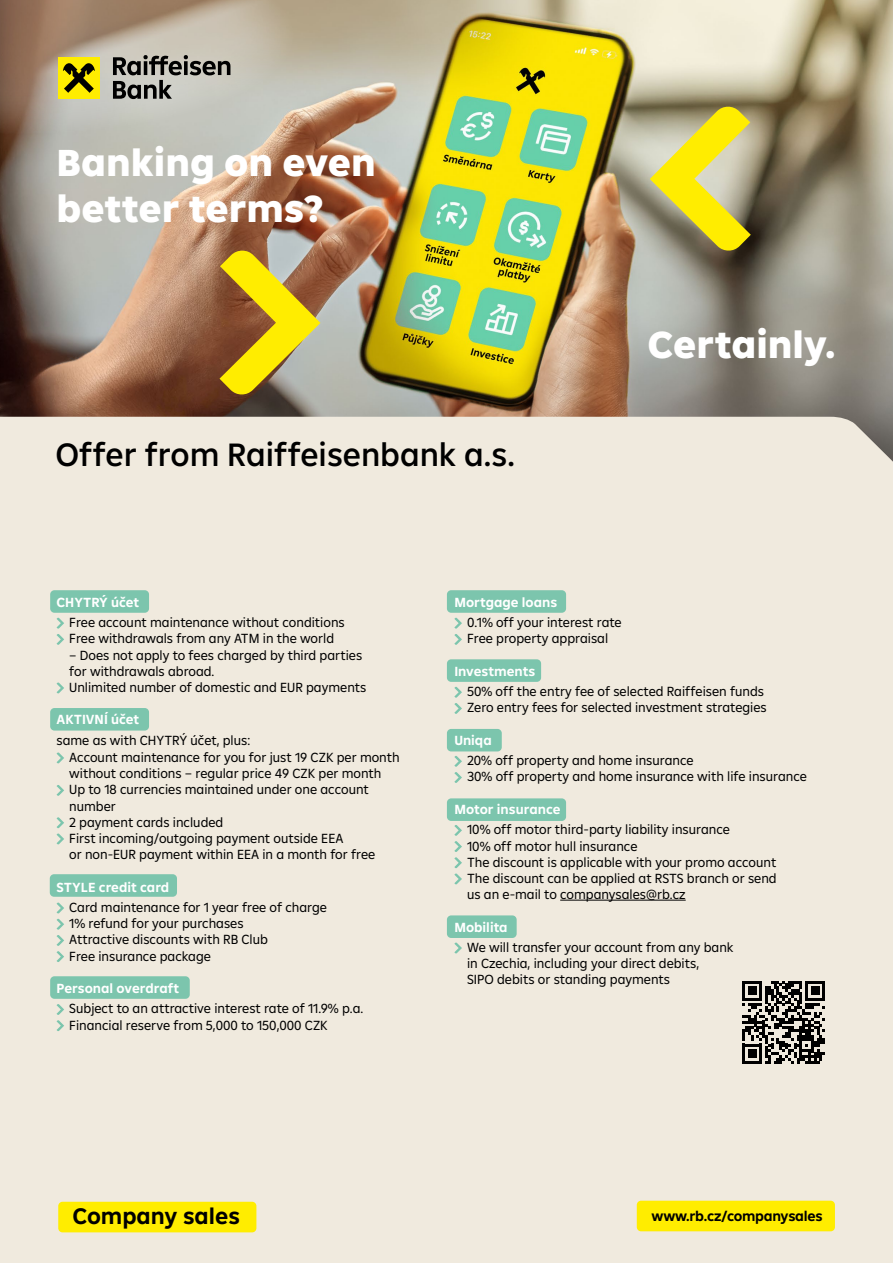
<style>
.page{position:relative;width:893px;height:1263px;background:#fff}
.page>*{position:absolute;margin:0;border:0;box-sizing:border-box;transform-origin:0 0}
.t1{font:900 38.4px/46px "Amalia";color:#fff}
.t2{font:500 33px "Amalia";color:#000}
.t3{font:700 22.95px "Amalia";color:#000}
.t4{font:700 14.25px "Amalia";letter-spacing:-.02em;color:#000}
.t5{font:13.5px/16.2px "Amalia";color:#000}
.t6{font:700 13.5px "Amalia";color:#fff}
</style>
<div class="page">
<img style="left:0;top:0;width:893px;height:417px">
<div style="left:0;top:417px;width:893px;height:846px;background:#f0eade"></div>
<svg style="left:0;top:0;width:294px;height:134px"></svg>
<svg style="left:650px;top:105px;width:101px;height:147px"></svg>
<svg style="left:219px;top:249px;width:101px;height:147px"></svg>
<div style="left:58px;top:1202px;width:198px;height:30px;background:#ffed00;border-radius:4px"></div>
<div style="left:50px;top:590px;width:99px;height:23px;background:#7cc5ad;border-radius:4px"></div>
<div style="left:50px;top:708px;width:99px;height:22px;background:#7cc5ad;border-radius:4px"></div>
<div style="left:50px;top:976px;width:140px;height:23px;background:#7cc5ad;border-radius:4px"></div>
<div style="left:447px;top:915px;width:70px;height:23px;background:#7cc5ad;border-radius:4px"></div>
<div style="left:447px;top:798px;width:119px;height:23px;background:#7cc5ad;border-radius:4px"></div>
<div style="left:447px;top:729px;width:55px;height:22px;background:#7cc5ad;border-radius:4px"></div>
<div style="left:447px;top:659px;width:94px;height:23px;background:#7cc5ad;border-radius:4px"></div>
<div style="left:447px;top:590px;width:119px;height:23px;background:#7cc5ad;border-radius:4px"></div>
<div style="left:50px;top:874px;width:127px;height:23px;background:#7cc5ad;border-radius:4px"></div>
<div style="left:637px;top:1201px;width:198px;height:30px;background:#ffed00;border-radius:4px"></div>
<svg style="left:57px;top:618px;width:7px;height:27px"></svg>
<svg style="left:57px;top:682px;width:7px;height:11px"></svg>
<svg style="left:57px;top:752px;width:7px;height:11px"></svg>
<svg style="left:57px;top:785px;width:7px;height:11px"></svg>
<svg style="left:57px;top:817px;width:7px;height:27px"></svg>
<svg style="left:57px;top:902px;width:7px;height:11px"></svg>
<svg style="left:57px;top:919px;width:7px;height:43px"></svg>
<svg style="left:57px;top:1004px;width:7px;height:27px"></svg>
<hr style="left:560px;top:900px;width:126px;height:1px;background:#000">
<svg style="left:454px;top:618px;width:8px;height:27px"></svg>
<svg style="left:454px;top:687px;width:8px;height:27px"></svg>
<svg style="left:454px;top:756px;width:8px;height:27px"></svg>
<svg style="left:454px;top:825px;width:8px;height:59px"></svg>
<svg style="left:454px;top:942px;width:8px;height:11px"></svg>
<svg style="left:742px;top:981px;width:83px;height:83px"></svg>
<p class="t1" style="left:57px;top:138px;width:321px">Banking on even better terms?</p>
<p class="t2" style="left:55px;top:433px;width:461px">Offer from Raiffeisenbank a.s.</p>
<p class="t1" style="left:648px;top:320px;width:189px">Certainly.</p>
<p class="t6" style="left:57px;top:593px;width:84px">CHYTRÝ účet</p>
<p class="t5" style="left:69px;top:614px;width:277px">Free account maintenance without conditions</p>
<p class="t5" style="left:69px;top:630px;width:266px">Free withdrawals from any ATM in the world</p>
<p class="t5" style="left:69px;top:646px;width:294px">– Does not apply to fees charged by third parties for withdrawals abroad.</p>
<p class="t5" style="left:69px;top:678px;width:299px">Unlimited number of domestic and EUR payments</p>
<p class="t6" style="left:57px;top:711px;width:84px">AKTIVNÍ účet</p>
<p class="t5" style="left:57px;top:731px;width:195px">same as with CHYTRÝ účet, plus:</p>
<p class="t5" style="left:69px;top:748px;width:332px">Account maintenance for you for just 19 CZK per month without conditions – regular price 49 CZK per month</p>
<p class="t5" style="left:69px;top:781px;width:301px">Up to 18 currencies maintained under one account number</p>
<p class="t5" style="left:69px;top:813px;width:156px">2 payment cards included</p>
<p class="t5" style="left:69px;top:829px;width:308px">First incoming/outgoing payment outside EEA<br>or non-EUR payment within EEA in a month for free</p>
<p class="t6" style="left:57px;top:878px;width:114px">STYLE credit card</p>
<p class="t5" style="left:69px;top:899px;width:259px">Card maintenance for 1 year free of charge</p>
<p class="t5" style="left:69px;top:915px;width:176px">1% refund for your purchases</p>
<p class="t5" style="left:69px;top:931px;width:200px">Attractive discounts with RB Club</p>
<p class="t5" style="left:69px;top:947px;width:143px">Free insurance package</p>
<p class="t6" style="left:57px;top:979px;width:124px">Personal overdraft</p>
<p class="t5" style="left:69px;top:1000px;width:296px">Subject to an attractive interest rate of 11.9% p.a.</p>
<p class="t5" style="left:69px;top:1016px;width:260px">Financial reserve from 5,000 to 150,000 CZK</p>
<p class="t6" style="left:454px;top:593px;width:104px">Mortgage loans</p>
<p class="t5" style="left:467px;top:614px;width:156px">0.1% off your interest rate</p>
<p class="t5" style="left:467px;top:630px;width:143px">Free property appraisal</p>
<p class="t6" style="left:454px;top:662px;width:82px">Investments</p>
<p class="t5" style="left:467px;top:683px;width:298px">50% off the entry fee of selected Raiffeisen funds</p>
<p class="t5" style="left:467px;top:699px;width:301px">Zero entry fees for selected investment strategies</p>
<p class="t6" style="left:454px;top:731px;width:39px">Uniqa</p>
<p class="t5" style="left:467px;top:752px;width:228px">20% off property and home insurance</p>
<p class="t5" style="left:467px;top:768px;width:341px">30% off property and home insurance with life insurance</p>
<p class="t6" style="left:454px;top:800px;width:108px">Motor insurance</p>
<p class="t5" style="left:467px;top:821px;width:264px">10% off motor third-party liability insurance</p>
<p class="t5" style="left:467px;top:837px;width:172px">10% off motor hull insurance</p>
<p class="t5" style="left:467px;top:853px;width:311px">The discount is applicable with your promo account</p>
<p class="t5" style="left:467px;top:869px;width:311px">The discount can be applied at RSTS branch or send us an e-mail to companysales@rb.cz</p>
<p class="t6" style="left:454px;top:918px;width:55px">Mobilita</p>
<p class="t5" style="left:467px;top:938px;width:268px">We will transfer your account from any bank in Czechia, including your direct debits,<br>SIPO debits or standing payments</p>
<p class="t3" style="left:72px;top:1200px;width:169px">Company sales</p>
<p class="t4" style="left:652px;top:1206px;width:173px">www.rb.cz/companysales</p>
</div>
